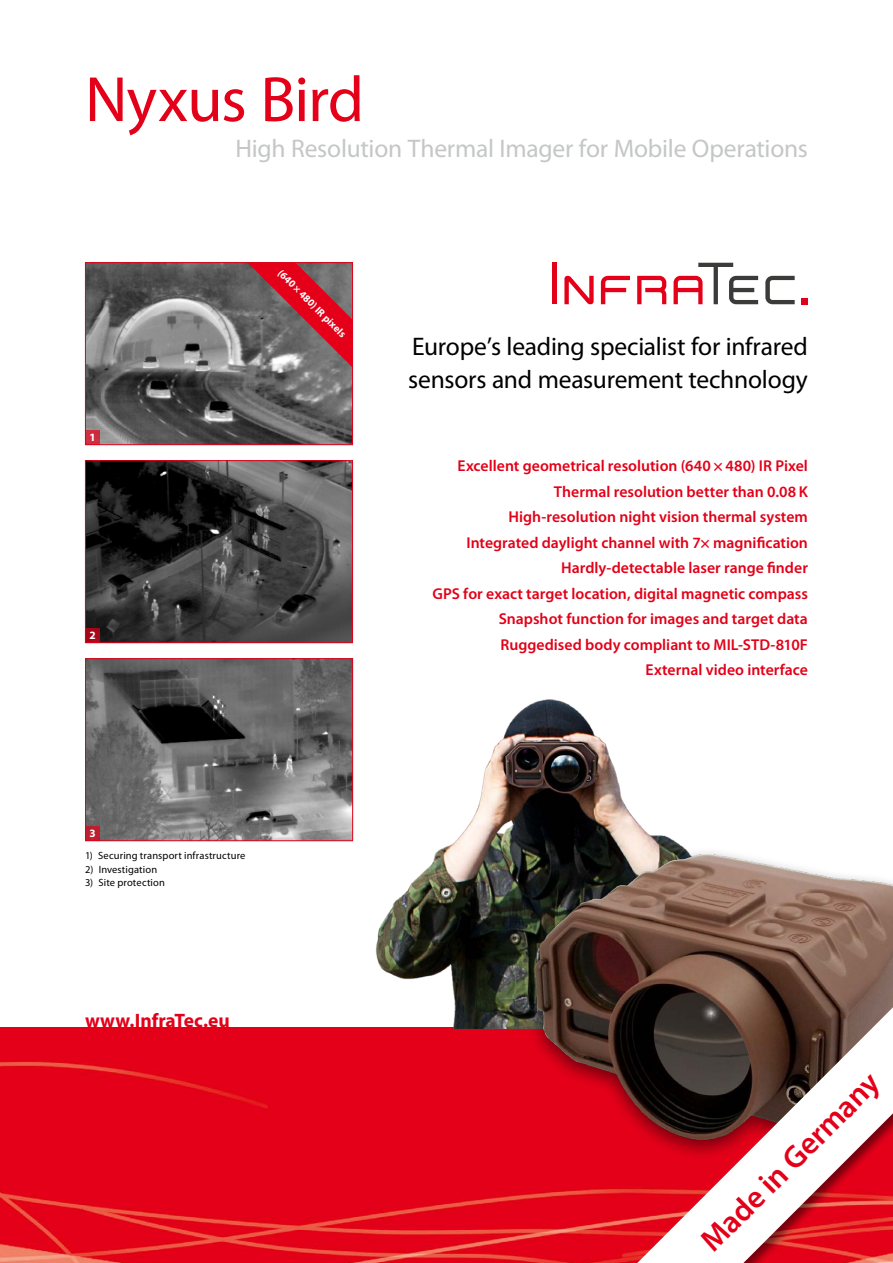
<style>
.page{position:relative;width:893px;height:1263px;background:#fff}
.page>*{position:absolute;margin:0;border:0;box-sizing:border-box;transform-origin:0 0}
.t1{font:64.5px "Myriad Pro";letter-spacing:-.015em;color:#e30018}
.t2{font:600 31.5px "Myriad Pro";color:#e30018}
.t3{font:25.5px/33px "Myriad Pro";letter-spacing:-.01em;color:#000}
.t4{font:25.5px "Myriad Pro";letter-spacing:-.01em;color:#c5c6c6}
.t5{font:700 19.5px "Myriad Pro";color:#e30018}
.t6{font:600 15.75px/25.5px "Myriad Pro";color:#e30018;text-align:right}
.t7{font:700 11.25px "Myriad Pro";color:#fff}
.t8{font:10.5px "Myriad Pro";letter-spacing:.01em;color:#000}
.t9{font:700 10.5px "Myriad Pro";color:#fff}
</style>
<div class="page">
<img style="left:0;top:1027px;width:615px;height:236px">
<img style="left:87px;top:264px;width:264px;height:179px">
<div style="left:85px;top:262px;width:268px;height:183px;border:1px solid #e30018"></div>
<img style="left:87px;top:462px;width:264px;height:179px">
<div style="left:85px;top:460px;width:268px;height:183px;border:1px solid #e30018"></div>
<img style="left:87px;top:660px;width:264px;height:179px">
<div style="left:85px;top:658px;width:268px;height:183px;border:1px solid #e30018"></div>
<img style="left:353px;top:668px;width:329px;height:360px">
<div style="left:520px;top:846px;width:373px;height:316px;background:#000;opacity:.5"></div>
<img style="left:535px;top:855px;width:358px;height:284px">
<div style="left:85px;top:628px;width:15px;height:15px;background:#a60718"></div>
<div style="left:85px;top:430px;width:15px;height:15px;background:#ce2f40"></div>
<div style="left:85px;top:826px;width:15px;height:15px;background:#bd1f2f"></div>
<div style="left:615px;top:998px;width:278px;height:265px;background:#000;opacity:.5"></div>
<svg style="left:637px;top:1007px;width:256px;height:256px"></svg>
<svg style="left:248px;top:263px;width:105px;height:104px;background:#9b4952"></svg>
<hr style="left:553px;top:263px;width:4px;height:41px;background:#e30018">
<svg style="left:637px;top:276px;width:29px;height:28px"></svg>
<div style="left:801px;top:298px;width:7px;height:6px;background:#e30018"></div>
<svg style="left:601px;top:276px;width:29px;height:28px"></svg>
<svg style="left:765px;top:276px;width:30px;height:28px"></svg>
<svg style="left:674px;top:263px;width:84px;height:41px"></svg>
<svg style="left:564px;top:276px;width:30px;height:28px"></svg>
<h1 class="t1" style="left:85px;top:60px;width:281px">Nyxus Bird</h1>
<h3 class="t4" style="left:235px;top:133px;width:574px">High Resolution Thermal Imager for Mobile Operations</h3>
<p class="t7" style="left:89px;top:430px;width:8px">1</p>
<p class="t7" style="left:89px;top:628px;width:8px">2</p>
<p class="t9" style="left:284px;top:266px;width:93px;rotate:45deg">(640 × 480) IR pixels</p>
<p class="t7" style="left:89px;top:826px;width:8px">3</p>
<p class="t8" style="left:85px;top:849px;width:162px">1) Securing transport infrastructure</p>
<p class="t8" style="left:85px;top:863px;width:74px">2) Investigation</p>
<p class="t8" style="left:85px;top:876px;width:81px">3) Site protection</p>
<p class="t5" style="left:85px;top:1008px;width:146px">www.InfraTec.eu</p>
<h3 class="t3" style="left:408px;top:330px;width:401px">Europe’s leading specialist for infrared sensors and measurement technology</h3>
<p class="t6" style="left:432px;top:453px;width:377px">Excellent geometrical resolution (640 × 480) IR Pixel Thermal resolution better than 0.08 K<br>High-resolution night vision thermal system<br>Integrated daylight channel with 7× magnification Hardly-detectable laser range finder<br>GPS for exact target location, digital magnetic compass Snapshot function for images and target data Ruggedised body compliant to MIL-STD-810F<br>External video interface</p>
<h2 class="t2" style="left:692px;top:1232px;width:239px;rotate:-45deg">Made in Germany</h2>
</div>
